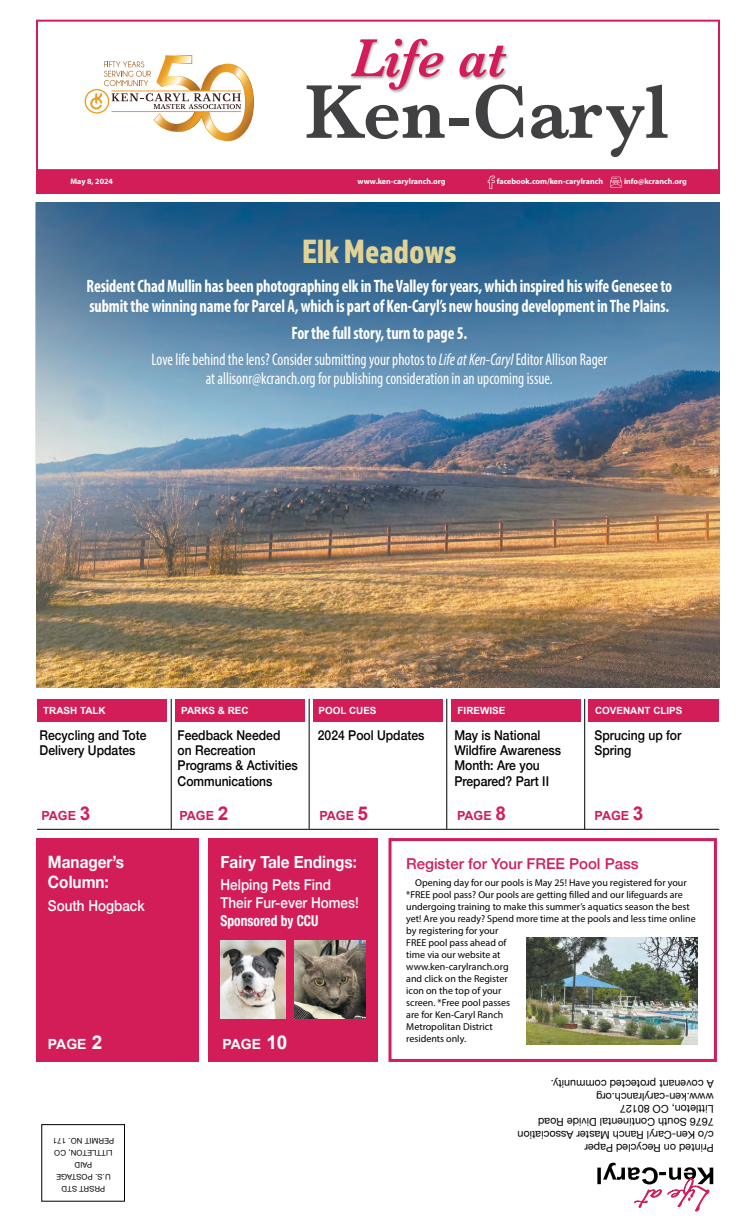
<style>
.page{position:relative;width:756px;height:1224px;background:#fff}
.page>*{position:absolute;margin:0;border:0;box-sizing:border-box;transform-origin:0 0}
.t1{font:600 79px "Baskerville";color:#414042;scale:.96 1}
.t2{font:italic 600 55.5px "Baskerville";color:#d31d59}
.t3{font:35px "Almaq Refined";color:#e1d395;scale:.9 1}
.t4{font:700 condensed 18px/20px "Myriad Pro";letter-spacing:-.01em;color:#fff;scale:.9 1}
.t5{font:condensed 17px/19px "Myriad Pro";color:#fff;text-align:center;scale:.9 1}
.t6{font:700 17px/20px "Helvetica Neue";color:#fff;scale:.9 1}
.t7{font:500 15px/18px "Helvetica Neue";color:#fff;scale:.9 1}
.t8{font:500 15px "Helvetica Neue";color:#d31d59}
.t9{font:700 condensed 15px "Helvetica Neue";color:#fff;scale:.9 1}
.t10{font:700 14px "Arial";color:#fff}
.t11{font:500 13.5px/15.3px "Helvetica Neue";color:#000;scale:.9 1}
.t12{font:700 12.6px "Arial";color:#d31d59}
.t13{font:10.8px/13px "Helvetica Neue";color:#000}
.t14{font:10px/12px "Myriad Pro";color:#000}
.t15{font:700 9.9px "Arial";color:#fff}
.t16{font:700 8px "Myriad Pro";color:#fff}
.t17{font:7.8px/12px "Helvetica Neue";letter-spacing:.02em;color:#000;text-align:center}
.s1{font-style:italic}
.s2{font-size:19px}
</style>
<div class="page">
<svg style="left:597px;top:1163px;width:116px;height:49px"></svg>
<div style="left:313px;top:699px;width:130px;height:23px;background:#d31d59"></div>
<div style="left:588px;top:699px;width:131px;height:23px;background:#d31d59"></div>
<div style="left:175px;top:699px;width:130px;height:23px;background:#d31d59"></div>
<div style="left:451px;top:699px;width:130px;height:23px;background:#d31d59"></div>
<hr style="left:171px;top:699px;width:1px;height:130px;background:#000">
<hr style="left:447px;top:699px;width:1px;height:130px;background:#000">
<hr style="left:309px;top:699px;width:1px;height:130px;background:#000">
<hr style="left:584px;top:699px;width:1px;height:130px;background:#000">
<div style="left:41px;top:1124px;width:84px;height:78px;border:1px solid #000"></div>
<hr style="left:37px;top:829px;width:682px;height:1px;background:#000">
<div style="left:389px;top:838px;width:328px;height:224px;border:3px solid #d31d59"></div>
<div style="left:36px;top:838px;width:163px;height:224px;background:#d31d59"></div>
<div style="left:209px;top:838px;width:169px;height:224px;background:#d31d59"></div>
<img style="left:221px;top:941px;width:65px;height:78px">
<img style="left:294px;top:941px;width:71px;height:78px">
<div style="left:37px;top:699px;width:130px;height:23px;background:#d31d59"></div>
<div style="left:36px;top:171px;width:684px;height:23px;background:#d31d59"></div>
<svg style="left:488px;top:176px;width:7px;height:13px"></svg>
<svg style="left:610px;top:177px;width:12px;height:11px"></svg>
<svg style="left:84px;top:55px;width:170px;height:87px"></svg>
<hr style="left:112px;top:91px;width:129px;height:1px;background:#eb9d22">
<hr style="left:112px;top:111px;width:129px;height:1px;background:#eb9d22">
<div style="left:350px;top:38px;width:160px;height:56px;background:#000;opacity:.36"></div>
<div style="left:36px;top:20px;width:684px;height:151px;border:2px solid #d31d59"></div>
<img style="left:36px;top:522px;width:684px;height:166px">
<img style="left:36px;top:203px;width:684px;height:319px">
<img style="left:527px;top:937px;width:170px;height:107px">
<h2 class="t2" style="left:351px;top:20px;width:156px">Life at</h2>
<h1 class="t1" style="left:305px;top:57px;width:381px">Ken-Caryl</h1>
<p class="t16" style="left:70px;top:176px;width:44px">May 8, 2024</p>
<p class="t16" style="left:358px;top:176px;width:89px">www.ken-carylranch.org</p>
<p class="t16" style="left:497px;top:176px;width:108px">facebook.com/ken-carylranch</p>
<p class="t16" style="left:624px;top:176px;width:64px">info@kcranch.org</p>
<h3 class="t3" style="left:302px;top:230px;width:173px">Elk Meadows</h3>
<h3 class="t4" style="left:87px;top:276px;width:652px">Resident Chad Mullin has been photographing elk in The Valley for years, which inspired his wife Genesee to submit the winning name for Parcel A, which is part of Ken-Caryl’s new housing development in The Plains.</h3>
<h3 class="t4" style="left:292px;top:323px;width:197px">For the full story, turn to page 5.</h3>
<h3 class="t5" style="left:152px;top:350px;width:508px">Love life behind the lens? Consider submitting your photos to <span class="s1">Life at Ken-Caryl</span> Editor Allison Rager at allisonr@kcranch.org for publishing consideration in an upcoming issue.</h3>
<p class="t15" style="left:43px;top:704px;width:64px">TRASH TALK</p>
<h3 class="t11" style="left:40px;top:726px;width:120px">Recycling and Tote<br>Delivery Updates</h3>
<p class="t12" style="left:41px;top:807px;width:50px">PAGE <span class="s2">3</span></p>
<h3 class="t6" style="left:48px;top:853px;width:86px">Manager’s<br>Column:</h3>
<h3 class="t7" style="left:48px;top:895px;width:109px">South Hogback</h3>
<h3 class="t10" style="left:48px;top:1035px;width:56px">PAGE <span class="s2">2</span></h3>
<p class="t17" style="left:114px;top:1194px;width:63px;rotate:-180deg">PRSRT STD<br>U.S. POSTAGE<br>PAID<br>LITTLETON, CO<br>PERMIT NO. 171</p>
<p class="t15" style="left:181px;top:704px;width:69px">PARKS &amp; REC</p>
<p class="t15" style="left:318px;top:704px;width:60px">POOL CUES</p>
<p class="t15" style="left:458px;top:704px;width:49px">FIREWISE</p>
<p class="t15" style="left:595px;top:704px;width:89px">COVENANT CLIPS</p>
<h3 class="t11" style="left:318px;top:726px;width:120px">2024 Pool Updates</h3>
<h3 class="t11" style="left:454px;top:726px;width:120px">May is National<br>Wildfire Awareness<br>Month: Are you<br>Prepared? Part II</h3>
<h3 class="t11" style="left:595px;top:726px;width:98px">Sprucing up for<br>Spring</h3>
<h3 class="t11" style="left:178px;top:726px;width:135px">Feedback Needed on Recreation<br>Programs &amp; Activities<br>Communications</h3>
<p class="t12" style="left:179px;top:807px;width:50px">PAGE <span class="s2">2</span></p>
<p class="t12" style="left:319px;top:807px;width:50px">PAGE <span class="s2">5</span></p>
<p class="t12" style="left:595px;top:807px;width:50px">PAGE <span class="s2">3</span></p>
<p class="t12" style="left:457px;top:807px;width:51px">PAGE <span class="s2">8</span></p>
<h3 class="t6" style="left:221px;top:853px;width:153px">Fairy Tale Endings:</h3>
<h3 class="t7" style="left:221px;top:874px;width:155px">Helping Pets Find<br>Their Fur-ever Homes!</h3>
<h3 class="t9" style="left:221px;top:908px;width:110px">Sponsored by CCU</h3>
<h3 class="t10" style="left:222px;top:1035px;width:67px">PAGE <span class="s2">10</span></h3>
<h3 class="t8" style="left:406px;top:852px;width:234px">Register for Your FREE Pool Pass</h3>
<p class="t14" style="left:406px;top:876px;width:291px;text-indent:9px">Opening day for our pools is May 25! Have you registered for your *FREE pool pass? Our pools are getting filled and our lifeguards are undergoing training to make this summer’s aquatics season the best yet! Are you ready? Spend more time at the pools and less time online by registering for your<br>FREE pool pass ahead of<br>time via our website at<br>www.ken-carylranch.org<br>and click on the Register<br>icon on the top of your<br>screen. *Free pool passes<br>are for Ken-Caryl Ranch<br>Metropolitan District<br>residents only.</p>
<p class="t13" style="left:714px;top:1154px;width:198px;rotate:-180deg">Printed on Recycled Paper<br>c/o Ken-Caryl Ranch Master Association<br>7676 South Continental Divide Road<br>Littleton, CO 80127 www.ken-carylranch.org<br>A covenant protected community.</p>
</div>
